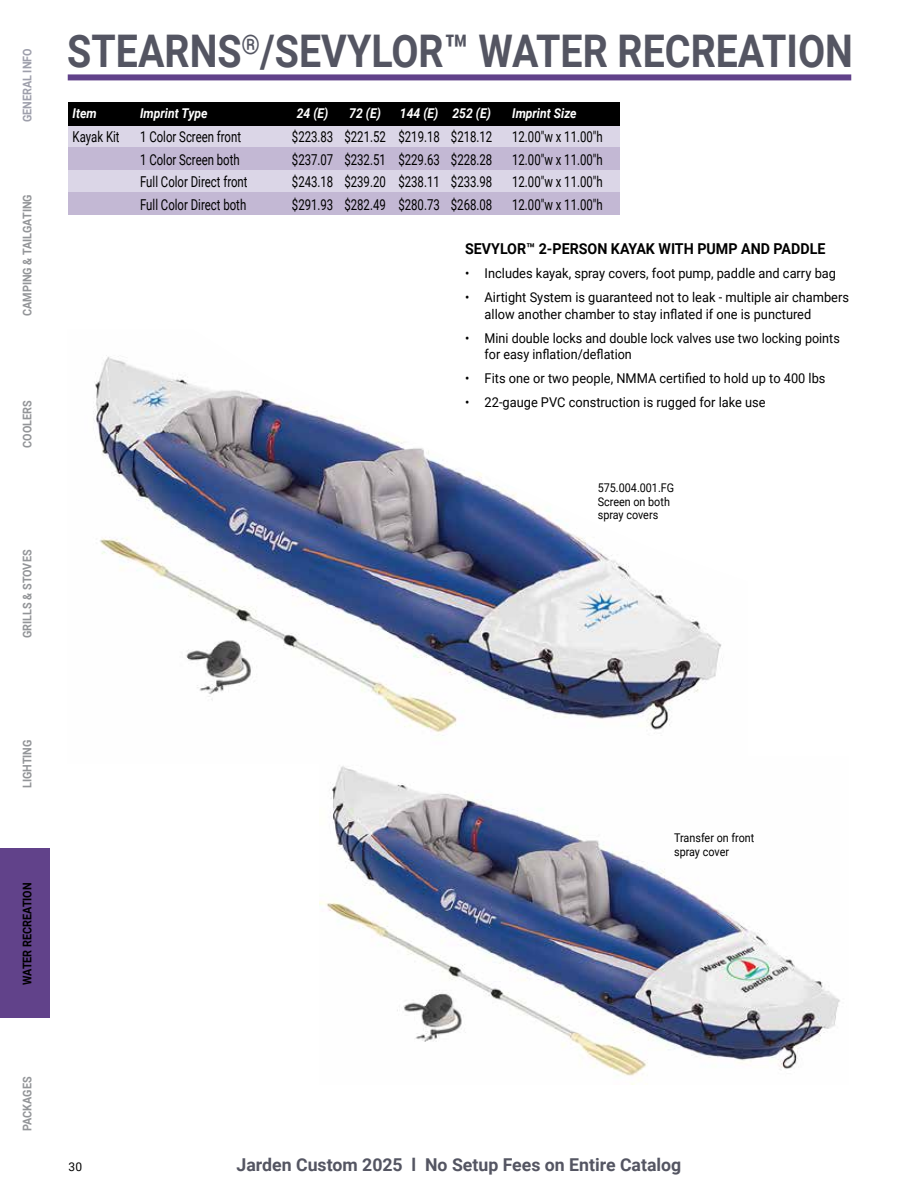
<style>
.page{position:relative;width:918px;height:1188px;background:#fff}
.page>*{position:absolute;margin:0;border:0;box-sizing:border-box;transform-origin:0 0}
.t1{font:700 45px "Roboto";color:#545562;scale:.88 1}
.t2{font:700 17.7px "Roboto";color:#545562}
.t3{font:15px "Roboto";color:#000;scale:.76 1}
.t4{font:700 15px "Roboto";color:#000;scale:.95 1}
.t5{font:13.5px/16.5px "Roboto";color:#000;scale:.95 1}
.t6{font:italic 700 13.5px "Roboto";color:#fff;scale:.9 1}
.t7{font:12px/13.5px "Roboto";color:#000;scale:.9 1}
.t8{font:700 12px "Roboto";color:#939598;scale:.9 1}
.t9{font:700 12px "Roboto";color:#000;scale:.9 1}
.t10{font:700 12px "Roboto";color:#9e9fab;scale:.9 1}
.t11{font:12px "Roboto";color:#000}
</style>
<div class="page">
<div style="left:68px;top:74px;width:783px;height:6px;background:#61428a"></div>
<img style="left:320px;top:766px;width:520px;height:318px">
<img style="left:93px;top:355px;width:629px;height:378px">
<div style="left:68px;top:126px;width:552px;height:88px;background:#dbd6e7"></div>
<div style="left:68px;top:147px;width:552px;height:22px;background:#c3b8d4"></div>
<div style="left:68px;top:192px;width:552px;height:22px;background:#c3b8d4"></div>
<div style="left:68px;top:102px;width:552px;height:24px;background:#000"></div>
<div style="left:0;top:849px;width:50px;height:169px;background:#61428a"></div>
<p class="t10" style="left:19px;top:122px;width:84px;rotate:-90deg">GENERAL INFO</p>
<p class="t8" style="left:19px;top:316px;width:137px;rotate:-90deg">CAMPING &amp; TAILGATING</p>
<p class="t8" style="left:19px;top:448px;width:54px;rotate:-90deg">COOLERS</p>
<p class="t8" style="left:19px;top:638px;width:100px;rotate:-90deg">GRILLS &amp; STOVES</p>
<h1 class="t1" style="left:67px;top:20px;width:894px">STEARNS<sup>®</sup>/SEVYLOR™ WATER RECREATION</h1>
<p class="t6" style="left:73px;top:104px;width:28px">Item</p>
<p class="t6" style="left:140px;top:104px;width:76px">Imprint Type</p>
<p class="t6" style="left:297px;top:104px;width:37px">24 (E)</p>
<p class="t6" style="left:349px;top:104px;width:37px">72 (E)</p>
<p class="t6" style="left:400px;top:104px;width:103px">144 (E) 252 (E)</p>
<p class="t6" style="left:512px;top:104px;width:73px">Imprint Size</p>
<p class="t3" style="left:73px;top:126px;width:63px">Kayak Kit</p>
<p class="t3" style="left:140px;top:126px;width:134px">1 Color Screen front</p>
<p class="t3" style="left:292px;top:126px;width:265px">$223.83 $221.52 $219.18 $218.12</p>
<p class="t3" style="left:512px;top:126px;width:121px">12.00"w x 11.00"h</p>
<p class="t3" style="left:140px;top:149px;width:133px">1 Color Screen both</p>
<p class="t3" style="left:292px;top:149px;width:265px">$237.07 $232.51 $229.63 $228.28</p>
<p class="t3" style="left:512px;top:149px;width:121px">12.00"w x 11.00"h</p>
<p class="t3" style="left:140px;top:171px;width:143px">Full Color Direct front</p>
<p class="t3" style="left:292px;top:171px;width:265px">$243.18 $239.20 $238.11 $233.98</p>
<p class="t3" style="left:512px;top:171px;width:121px">12.00"w x 11.00"h</p>
<p class="t3" style="left:140px;top:194px;width:141px">Full Color Direct both</p>
<p class="t3" style="left:292px;top:194px;width:265px">$291.93 $282.49 $280.73 $268.08</p>
<p class="t3" style="left:512px;top:194px;width:121px">12.00"w x 11.00"h</p>
<p class="t4" style="left:465px;top:238px;width:381px">SEVYLOR™ 2-PERSON KAYAK WITH PUMP AND PADDLE</p>
<p class="t5" style="left:465px;top:265px;width:392px">• Includes kayak, spray covers, foot pump, paddle and carry bag</p>
<p class="t5" style="left:485px;top:289px;width:385px;text-indent:-20px">• Airtight System is guaranteed not to leak - multiple air chambers allow another chamber to stay inflated if one is punctured</p>
<p class="t5" style="left:485px;top:329px;width:375px;text-indent:-20px">• Mini double locks and double lock valves use two locking points for easy inflation/deflation</p>
<p class="t5" style="left:465px;top:370px;width:381px">• Fits one or two people, NMMA certified to hold up to 400 lbs</p>
<p class="t5" style="left:465px;top:394px;width:318px">• 22-gauge PVC construction is rugged for lake use</p>
<p class="t7" style="left:598px;top:481px;width:86px">575.004.001.FG<br>Screen on both spray covers</p>
<p class="t8" style="left:19px;top:788px;width:56px;rotate:-90deg">LIGHTING</p>
<p class="t9" style="left:19px;top:985px;width:116px;rotate:-90deg">WATER RECREATION</p>
<p class="t8" style="left:19px;top:1131px;width:62px;rotate:-90deg">PACKAGES</p>
<p class="t7" style="left:674px;top:831px;width:91px">Transfer on front spray cover</p>
<p class="t11" style="left:69px;top:1158px;width:15px">30</p>
<h2 class="t2" style="left:237px;top:1152px;width:446px">Jarden Custom 2025 l No Setup Fees on Entire Catalog</h2>
</div>
